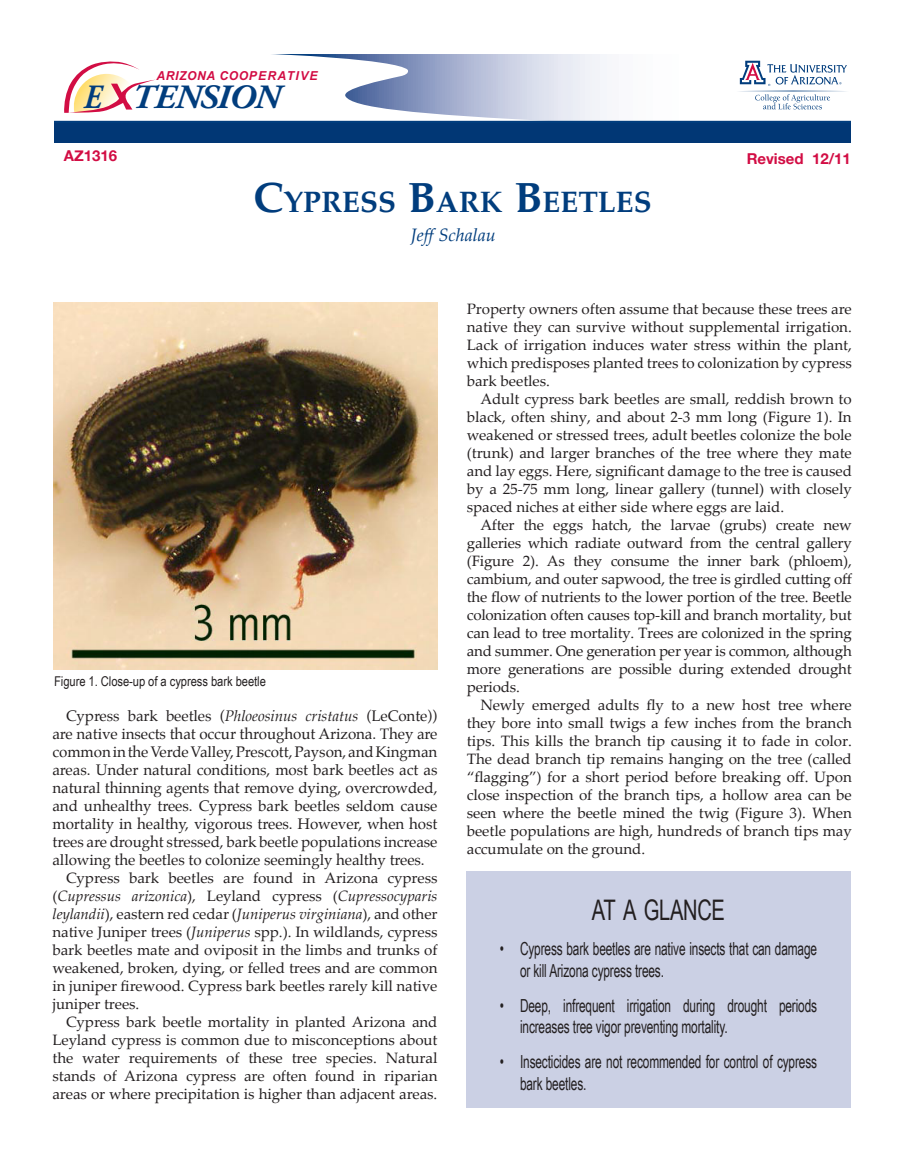
<style>
.page{position:relative;width:905px;height:1175px;background:#fff}
.page>*{position:absolute;margin:0;border:0;box-sizing:border-box;transform-origin:0 0}
.t1{font:italic 700 33.9px "Adobe Garamond Pro";letter-spacing:-.04em;color:#013d7d;scale:.87 1}
.t2{font:700 29.4px "Palatino";color:#013d7d}
.t3{font:28.35px "Arial Narrow";letter-spacing:-.015em;color:#231f20;scale:.87 1}
.t4{font:18px/21.6px "Arial Narrow";letter-spacing:-.01em;color:#231f20;scale:.81 1}
.t5{font:italic 18px "Palatino Linotype";color:#013d7d}
.t6{font:15px/18px "Palatino Linotype";color:#231f20;text-align:justify}
.t7{font:15px/18px "Palatino";color:#231f20;text-align:justify}
.t8{font:700 15px "Helvetica Neue";color:#d20d44}
.t9{font:13.5px "Arial Narrow";color:#231f20}
.t10{font:italic 700 12.3px "Arial";letter-spacing:.05em;color:#d20d44}
.s1{font-size:42px}
.s2{font-style:italic}
</style>
<div class="page">
<svg style="left:64px;top:61px;width:91px;height:52px"></svg>
<hr style="left:54px;top:121px;width:796px;height:3px;background:#013d7d">
<div style="left:54px;top:124px;width:796px;height:19px;background:#013775"></div>
<svg style="left:270px;top:54px;width:580px;height:67px"></svg>
<div style="left:466px;top:870px;width:384px;height:237px;background:#cbd0e4"></div>
<img style="left:53px;top:302px;width:384px;height:367px">
<p class="t10" style="left:157px;top:68px;width:162px">ARIZONA COOPERATIVE</p>
<p class="t1" style="left:84px;top:77px;width:227px">E TENSION</p>
<p class="t8" style="left:64px;top:147px;width:55px">AZ1316</p>
<p class="t8" style="left:746px;top:150px;width:106px">Revised 12/11</p>
<p class="t2" style="left:253px;top:177px;width:400px"><span class="s1">C</span>YPRESS <span class="s1">B</span>ARK <span class="s1">B</span>EETLES</p>
<p class="t5" style="left:411px;top:222px;width:87px">Jeff Schalau</p>
<p class="t9" style="left:54px;top:673px;width:213px">Figure 1. Close-up of a cypress bark beetle</p>
<p class="t7" style="left:52px;top:707px;width:387px;text-indent:14px">Cypress bark beetles (<span class="s2">Phloeosinus cristatus</span> (LeConte)) are native insects that occur throughout Arizona. They are common in the Verde Valley, Prescott, Payson, and Kingman areas. Under natural conditions, most bark beetles act as natural thinning agents that remove dying, overcrowded, and unhealthy trees. Cypress bark beetles seldom cause mortality in healthy, vigorous trees. However, when host trees are drought stressed, bark beetle populations increase allowing the beetles to colonize seemingly healthy trees.</p>
<p class="t6" style="left:52px;top:868px;width:387px;text-indent:14px">Cypress bark beetles are found in Arizona cypress (<span class="s2">Cupressus arizonica</span>), Leyland cypress (<span class="s2">Cupressocyparis leylandii</span>), eastern red cedar (<span class="s2">Juniperus virginiana</span>), and other native Juniper trees (<span class="s2">Juniperus</span> spp.). In wildlands, cypress bark beetles mate and oviposit in the limbs and trunks of weakened, broken, dying, or felled trees and are common in juniper firewood. Cypress bark beetles rarely kill native juniper trees.</p>
<p class="t6" style="left:52px;top:1012px;width:387px;text-indent:14px">Cypress bark beetle mortality in planted Arizona and Leyland cypress is common due to misconceptions about the water requirements of these tree species. Natural stands of Arizona cypress are often found in riparian areas or where precipitation is higher than adjacent areas.</p>
<p class="t6" style="left:467px;top:299px;width:387px">Property owners often assume that because these trees are native they can survive without supplemental irrigation.<br>Lack of irrigation induces water stress within the plant, which predisposes planted trees to colonization by cypress bark beetles.</p>
<p class="t6" style="left:467px;top:389px;width:387px;text-indent:14px">Adult cypress bark beetles are small, reddish brown to black, often shiny, and about 2-3 mm long (Figure 1). In weakened or stressed trees, adult beetles colonize the bole (trunk) and larger branches of the tree where they mate and lay eggs. Here, significant damage to the tree is caused by a 25-75 mm long, linear gallery (tunnel) with closely spaced niches at either side where eggs are laid.</p>
<p class="t6" style="left:467px;top:515px;width:387px;text-indent:14px">After the eggs hatch, the larvae (grubs) create new galleries which radiate outward from the central gallery (Figure 2). As they consume the inner bark (phloem), cambium, and outer sapwood, the tree is girdled cutting off the flow of nutrients to the lower portion of the tree. Beetle colonization often causes top-kill and branch mortality, but can lead to tree mortality. Trees are colonized in the spring and summer. One generation per year is common, although more generations are possible during extended drought periods.</p>
<p class="t6" style="left:467px;top:695px;width:387px;text-indent:14px">Newly emerged adults fly to a new host tree where they bore into small twigs a few inches from the branch tips. This kills the branch tip causing it to fade in color.<br>The dead branch tip remains hanging on the tree (called “flagging”) for a short period before breaking off. Upon close inspection of the branch tips, a hollow area can be seen where the beetle mined the twig (Figure 3). When beetle populations are high, hundreds of branch tips may accumulate on the ground.</p>
<p class="t3" style="left:592px;top:893px;width:154px">AT A GLANCE</p>
<p class="t4" style="left:520px;top:937px;width:368px;text-indent:-20px">• Cypress bark beetles are native insects that can damage or kill Arizona cypress trees.</p>
<p class="t4" style="left:520px;top:994px;width:368px;text-indent:-20px">• Deep, infrequent irrigation during drought periods increases tree vigor preventing mortality.</p>
<p class="t4" style="left:520px;top:1051px;width:368px;text-indent:-20px">• Insecticides are not recommended for control of cypress bark beetles.</p>
</div>
